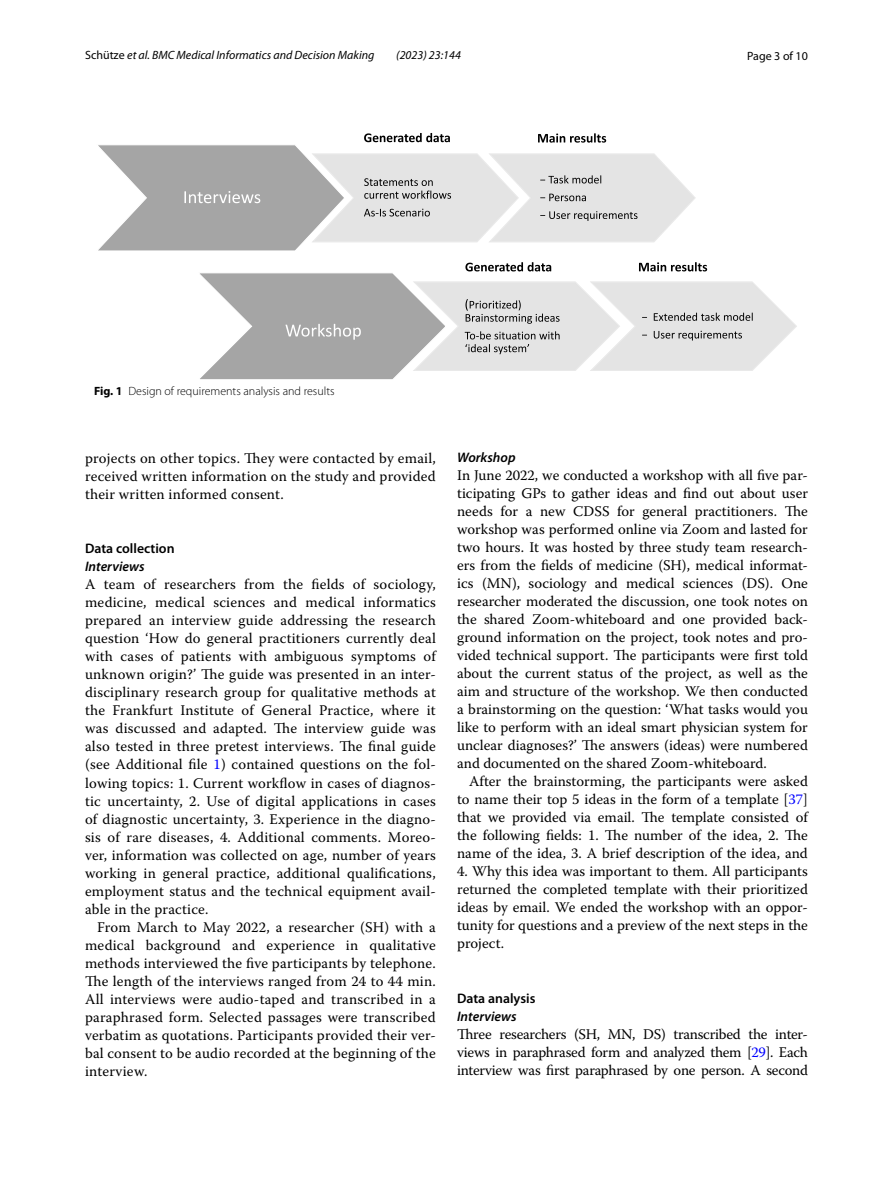
<style>
.page{position:relative;width:893px;height:1187px;background:#fff}
.page>*{position:absolute;margin:0;border:0;box-sizing:border-box;transform-origin:0 0}
.t1{font:14.7px/18px "Warnock Pro";letter-spacing:.005em;color:#000;text-align:justify}
.t2{font:italic 600 13.8px "Myriad Pro";color:#000}
.t3{font:600 13.8px "Myriad Pro";color:#000}
.t4{font:italic 12px "Myriad Pro";color:#000}
.t5{font:300 12px "Myriad Pro";color:#000}
.t6{font:12px "Myriad Pro";color:#000}
.s1{font-style:normal}
.s2{font-weight:700}
.s3{color:#00f}
</style>
<div class="page">
<svg style="left:98px;top:133px;width:598px;height:118px"></svg>
<svg style="left:200px;top:262px;width:597px;height:118px"></svg>
<p class="t4" style="left:85px;top:48px;width:291px"><span class="s1">Schütze</span> et al. BMC Medical Informatics and Decision Making</p>
<p class="t4" style="left:396px;top:48px;width:66px">(2023) 23:144</p>
<p class="t6" style="left:747px;top:48px;width:62px">Page 3 of 10</p>
<p class="t5" style="left:94px;top:384px;width:242px"><span class="s2">Fig. 1</span> Design of requirements analysis and results</p>
<p class="t1" style="left:85px;top:448px;width:352px">projects on other topics. They were contacted by email, received written information on the study and provided their written informed consent.</p>
<p class="t3" style="left:85px;top:540px;width:91px">Data collection</p>
<p class="t2" style="left:85px;top:558px;width:61px">Interviews</p>
<p class="t1" style="left:85px;top:575px;width:352px">A team of researchers from the fields of sociology, medicine, medical sciences and medical informatics prepared an interview guide addressing the research question ‘How do general practitioners currently deal with cases of patients with ambiguous symptoms of unknown origin?’ The guide was presented in an inter&shy;disciplinary research group for qualitative methods at the Frankfurt Institute of General Practice, where it was discussed and adapted. The interview guide was also tested in three pretest interviews. The final guide (see Additional file <span class="s3">1</span>) contained questions on the fol&shy;lowing topics: 1. Current workflow in cases of diagnos&shy;tic uncertainty, 2. Use of digital applications in cases of diagnostic uncertainty, 3. Experience in the diagno&shy;sis of rare diseases, 4. Additional comments. Moreo&shy;ver, information was collected on age, number of years working in general practice, additional qualifications, employment status and the technical equipment avail&shy;able in the practice.</p>
<p class="t1" style="left:85px;top:917px;width:352px;text-indent:12px">From March to May 2022, a researcher (SH) with a medical background and experience in qualitative methods interviewed the five participants by telephone.<br>The length of the interviews ranged from 24 to 44 min.<br>All interviews were audio-taped and transcribed in a paraphrased form. Selected passages were transcribed verbatim as quotations. Participants provided their ver&shy;bal consent to be audio recorded at the beginning of the interview.</p>
<p class="t2" style="left:457px;top:448px;width:60px">Workshop</p>
<p class="t1" style="left:457px;top:466px;width:352px">In June 2022, we conducted a workshop with all five par&shy;ticipating GPs to gather ideas and find out about user needs for a new CDSS for general practitioners. The workshop was performed online via Zoom and lasted for two hours. It was hosted by three study team research&shy;ers from the fields of medicine (SH), medical informat&shy;ics (MN), sociology and medical sciences (DS). One researcher moderated the discussion, one took notes on the shared Zoom-whiteboard and one provided back&shy;ground information on the project, took notes and pro&shy;vided technical support. The participants were first told about the current status of the project, as well as the aim and structure of the workshop. We then conducted a brainstorming on the question: ‘What tasks would you like to perform with an ideal smart physician system for unclear diagnoses?’ The answers (ideas) were numbered and documented on the shared Zoom-whiteboard.</p>
<p class="t1" style="left:457px;top:772px;width:352px;text-indent:12px">After the brainstorming, the participants were asked to name their top 5 ideas in the form of a template [<span class="s3">37</span>] that we provided via email. The template consisted of the following fields: 1. The number of the idea, 2. The name of the idea, 3. A brief description of the idea, and</p>
<p class="t1" style="left:457px;top:862px;width:352px">4. Why this idea was important to them. All participants returned the completed template with their prioritized ideas by email. We ended the workshop with an oppor&shy;tunity for questions and a preview of the next steps in the project.</p>
<p class="t3" style="left:457px;top:989px;width:80px">Data analysis</p>
<p class="t2" style="left:457px;top:1007px;width:61px">Interviews</p>
<p class="t1" style="left:457px;top:1025px;width:352px">Three researchers (SH, MN, DS) transcribed the inter&shy;views in paraphrased form and analyzed them [<span class="s3">29</span>]. Each interview was first paraphrased by one person. A second</p>
</div>
